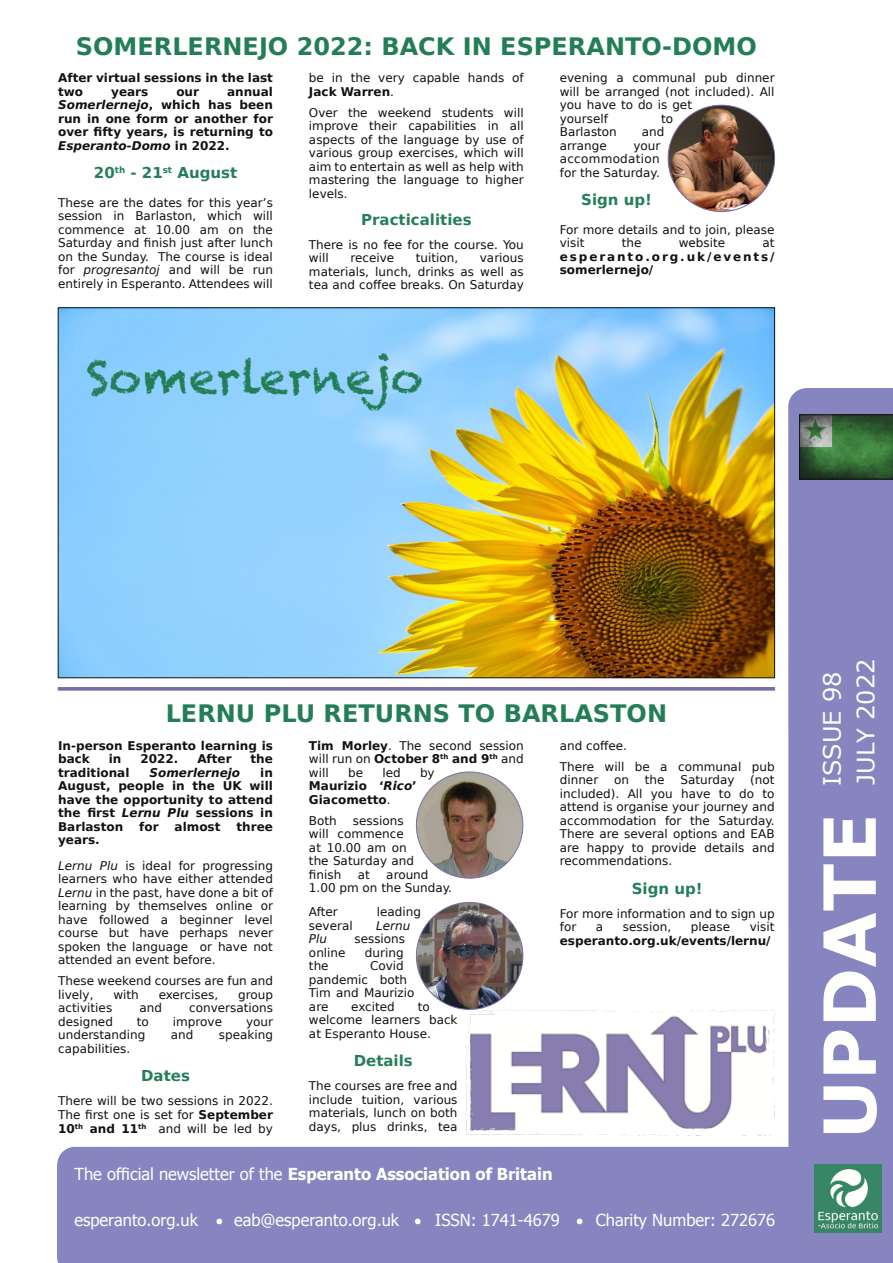
<style>
.page{position:relative;width:893px;height:1263px;background:#fff}
.page>*{position:absolute;margin:0;border:0;box-sizing:border-box;transform-origin:0 0}
.t1{font:700 72px "Verdana";color:#fefefd}
.t2{font:45px "Chalkduster";color:#237e58}
.t3{font:700 24px "DejaVu Sans";color:#237e58}
.t4{font:24px/33.5px "Verdana";color:#fefefd}
.t5{font:16.5px "Tahoma";color:#fefefd}
.t6{font:700 16.5px "Tahoma";color:#fefefd}
.t7{font:700 15px "DejaVu Sans";color:#247e59}
.t8{font:12px/13.5px "DejaVu Sans";color:#121112}
.t9{font:700 12px/13.5px "DejaVu Sans";color:#121112}
.t10{font:700 12px/13.5px "DejaVu Sans";letter-spacing:.16em;color:#121112}
.t11{font:italic 700 12px "DejaVu Sans";color:#121112}
.t12{font:italic 12px "DejaVu Sans";color:#121112}
.s1{font-style:italic}
.s2{font-weight:700}
.s3{font-weight:400}
</style>
<div class="page">
<hr style="left:58px;top:687px;width:717px;height:3px;background:#786ea8">
<div style="left:57px;top:1146px;width:836px;height:117px;background:#8685c0"></div>
<div style="left:788px;top:388px;width:105px;height:867px;background:#8685c0"></div>
<img style="left:814px;top:1165px;width:68px;height:67px">
<svg style="left:216px;top:1218px;width:7px;height:7px"></svg>
<svg style="left:414px;top:1218px;width:7px;height:7px"></svg>
<svg style="left:576px;top:1218px;width:7px;height:7px"></svg>
<svg style="left:799px;top:415px;width:94px;height:64px"></svg>
<img style="left:668px;top:105px;width:107px;height:107px;border-radius:50%">
<img style="left:416px;top:902px;width:107px;height:107px;border-radius:50%">
<img style="left:416px;top:772px;width:107px;height:106px;border-radius:50%">
<img style="left:60px;top:310px;width:713px;height:366px">
<img style="left:466px;top:1009px;width:309px;height:126px">
<h3 class="t3" style="left:76px;top:36px;width:682px">SOMERLERNEJO 2022: BACK IN ESPERANTO-DOMO</h3>
<p class="t9" style="left:58px;top:73px;width:216px">After virtual sessions in the last two</p>
<p class="t9" style="left:58px;top:86px;width:216px;text-align:justify;text-indent:169px">annual <span class="s1">Somerlernejo</span>, which has been run in one form or another for over fifty years, is returning to <span class="s1">Esperanto-Domo</span> in 2022.</p>
<p class="t7" style="left:94px;top:167px;width:145px">20<sup>th</sup> - 21<sup>st</sup> August</p>
<p class="t8" style="left:58px;top:197px;width:216px;text-align:justify">These are the dates for this year’s session in Barlaston, which will commence at 10.00 am on the Saturday and finish just after lunch on the Sunday. The course is ideal for <span class="s1">progresantoj</span> and will be run entirely in Esperanto. Attendees will</p>
<p class="t9" style="left:111px;top:86px;width:39px">years</p>
<p class="t9" style="left:176px;top:86px;width:24px">our</p>
<p class="t8" style="left:309px;top:73px;width:216px">be in the very capable hands of<br><span class="s2">Jack Warren</span>.</p>
<p class="t8" style="left:309px;top:107px;width:216px;text-align:justify">Over the weekend students will improve their capabilities in all aspects of the language by use of various group exercises, which will aim to entertain as well as help with mastering the language to higher levels.</p>
<p class="t7" style="left:361px;top:214px;width:112px">Practicalities</p>
<p class="t8" style="left:309px;top:239px;width:216px">There is no fee for the course. You will</p>
<p class="t8" style="left:309px;top:253px;width:216px;text-align:justify;text-indent:171px">various materials, lunch, drinks as well as tea and coffee breaks. On Saturday</p>
<p class="t8" style="left:350px;top:253px;width:45px">receive</p>
<p class="t8" style="left:416px;top:253px;width:44px">tuition,</p>
<h2 class="t2" style="left:87px;top:349px;width:338px">Somerlernejo</h2>
<p class="t8" style="left:560px;top:73px;width:216px">evening a communal pub dinner will be arranged (not included). All you have to do is get<br>yourself</p>
<p class="t8" style="left:661px;top:113px;width:14px">to</p>
<p class="t8" style="left:560px;top:127px;width:59px">Barlaston</p>
<p class="t8" style="left:642px;top:127px;width:24px">and</p>
<p class="t8" style="left:560px;top:140px;width:48px">arrange</p>
<p class="t8" style="left:560px;top:140px;width:102px;text-align:justify;text-indent:74px">your accommodation for the Saturday.</p>
<p class="t7" style="left:581px;top:194px;width:72px">Sign up!</p>
<p class="t8" style="left:560px;top:224px;width:216px">For more details and to join, please visit</p>
<p class="t8" style="left:622px;top:238px;width:21px">the</p>
<p class="t8" style="left:679px;top:238px;width:48px">website</p>
<p class="t8" style="left:762px;top:238px;width:14px">at</p>
<p class="t10" style="left:560px;top:251px;width:216px">esperanto.org.uk/events/ somerlernejo/</p>
<h3 class="t3" style="left:166px;top:704px;width:503px">LERNU PLU RETURNS TO BARLASTON</h3>
<p class="t9" style="left:58px;top:740px;width:216px">In-person Esperanto learning is back</p>
<p class="t9" style="left:109px;top:753px;width:14px">in</p>
<p class="t9" style="left:140px;top:753px;width:39px">2022.</p>
<p class="t9" style="left:197px;top:753px;width:36px">After</p>
<p class="t9" style="left:251px;top:753px;width:24px">the</p>
<p class="t9" style="left:58px;top:767px;width:73px">traditional</p>
<p class="t11" style="left:150px;top:768px;width:92px">Somerlernejo</p>
<p class="t9" style="left:58px;top:767px;width:216px;text-align:justify;text-indent:202px">in August, people in the UK will have the opportunity to attend the first <span class="s1">Lernu Plu</span> sessions in Barlaston</p>
<p class="t9" style="left:139px;top:821px;width:21px">for</p>
<p class="t9" style="left:175px;top:821px;width:47px">almost</p>
<p class="t9" style="left:236px;top:821px;width:38px">three</p>
<p class="t8" style="left:58px;top:828px;width:216px;line-height:25.5px"><span class="s2">years.<br></span><span class="s1">Lernu Plu</span> is ideal for progressing</p>
<p class="t8" style="left:58px;top:873px;width:216px;text-align:justify">learners who have either attended <span class="s1">Lernu</span> in the past, have done a bit of learning by themselves online or have followed a beginner level course but have perhaps never spoken the language or have not attended an event before.</p>
<p class="t8" style="left:58px;top:975px;width:216px">These weekend courses are fun and lively,</p>
<p class="t8" style="left:113px;top:989px;width:27px">with</p>
<p class="t8" style="left:159px;top:989px;width:61px">exercises,</p>
<p class="t8" style="left:238px;top:989px;width:36px">group</p>
<p class="t8" style="left:58px;top:1002px;width:56px">activities</p>
<p class="t8" style="left:139px;top:1002px;width:24px">and</p>
<p class="t8" style="left:189px;top:1002px;width:85px">conversations</p>
<p class="t8" style="left:58px;top:1016px;width:56px">designed</p>
<p class="t8" style="left:137px;top:1016px;width:14px">to</p>
<p class="t8" style="left:173px;top:1016px;width:51px">improve</p>
<p class="t8" style="left:246px;top:1016px;width:28px">your</p>
<p class="t8" style="left:58px;top:1029px;width:89px">understanding</p>
<p class="t8" style="left:171px;top:1029px;width:24px">and</p>
<p class="t8" style="left:219px;top:1029px;width:56px">speaking</p>
<p class="t8" style="left:58px;top:1043px;width:74px">capabilities.</p>
<p class="t7" style="left:141px;top:1070px;width:50px">Dates</p>
<p class="t8" style="left:58px;top:1095px;width:216px;text-align:justify">There will be two sessions in 2022.<br>The first one is set for <span class="s2">September 10</span><sup>th</sup> <span class="s2">and 11</span><sup>th</sup> and will be led by</p>
<p class="t8" style="left:309px;top:740px;width:216px;text-align:justify"><span class="s2">Tim Morley</span>. The second session will run on <span class="s2">October 8</span><sup>th</sup> <span class="s2">and 9</span><sup>th</sup> and will</p>
<p class="t8" style="left:348px;top:767px;width:16px">be</p>
<p class="t8" style="left:382px;top:767px;width:20px">led</p>
<p class="t8" style="left:420px;top:767px;width:16px">by</p>
<p class="t9" style="left:309px;top:780px;width:109px">Maurizio ‘<span class="s1">Rico</span>’<br>Giacometto<span class="s3">.</span></p>
<p class="t8" style="left:309px;top:815px;width:29px">Both</p>
<p class="t8" style="left:309px;top:815px;width:107px;text-indent:44px">sessions will commence at 10.00 am on the Saturday and finish</p>
<p class="t8" style="left:309px;top:869px;width:144px;text-indent:77px">around<br>1.00 pm on the Sunday.</p>
<p class="t8" style="left:309px;top:906px;width:30px">After</p>
<p class="t8" style="left:377px;top:906px;width:46px">leading</p>
<p class="t8" style="left:309px;top:920px;width:45px">several</p>
<p class="t12" style="left:376px;top:921px;width:36px">Lernu</p>
<p class="t12" style="left:309px;top:934px;width:20px">Plu</p>
<p class="t8" style="left:354px;top:933px;width:52px">sessions</p>
<p class="t8" style="left:309px;top:947px;width:38px">online</p>
<p class="t8" style="left:365px;top:947px;width:40px">during</p>
<p class="t8" style="left:309px;top:960px;width:21px">the</p>
<p class="t8" style="left:358px;top:869px;width:14px">at</p>
<p class="t8" style="left:309px;top:960px;width:107px;text-indent:61px">Covid pandemic both<br>Tim and Maurizio are</p>
<p class="t8" style="left:351px;top:1001px;width:45px">excited</p>
<p class="t8" style="left:309px;top:1001px;width:150px;text-indent:109px">to welcome learners back at Esperanto House.</p>
<p class="t7" style="left:354px;top:1055px;width:61px">Details</p>
<p class="t8" style="left:309px;top:1080px;width:150px;text-align:justify">The courses are free and include tuition, various materials, lunch on both days, plus drinks, tea</p>
<p class="t8" style="left:560px;top:736px;width:216px;line-height:21px">and coffee.<br>There will be a communal pub</p>
<p class="t8" style="left:560px;top:774px;width:40px">dinner</p>
<p class="t8" style="left:614px;top:774px;width:16px">on</p>
<p class="t8" style="left:645px;top:774px;width:21px">the</p>
<p class="t8" style="left:680px;top:774px;width:56px">Saturday</p>
<p class="t8" style="left:560px;top:774px;width:216px;text-align:justify;text-indent:190px">(not included). All you have to do to attend is organise your journey and accommodation for the Saturday.<br>There are several options and EAB are happy to provide details and recommendations.</p>
<p class="t7" style="left:632px;top:882px;width:72px">Sign up!</p>
<p class="t8" style="left:560px;top:908px;width:216px">For more information and to sign up for</p>
<p class="t8" style="left:596px;top:921px;width:9px">a</p>
<p class="t8" style="left:623px;top:921px;width:50px">session,</p>
<p class="t8" style="left:691px;top:921px;width:41px">please</p>
<p class="t8" style="left:750px;top:921px;width:26px">visit</p>
<p class="t9" style="left:560px;top:935px;width:212px">esperanto.org.uk/events/lernu/</p>
<h3 class="t6" style="left:74px;top:1167px;width:480px"><span class="s3">The official newsletter of the</span> Esperanto Association of Britain</h3>
<h3 class="t5" style="left:74px;top:1214px;width:125px">esperanto.org.uk</h3>
<h3 class="t5" style="left:234px;top:1214px;width:167px">eab@esperanto.org.uk</h3>
<h3 class="t5" style="left:435px;top:1214px;width:126px">ISSN: 1741-4679</h3>
<h3 class="t5" style="left:596px;top:1214px;width:181px">Charity Number: 272676</h3>
<h3 class="t4" style="left:817px;top:786px;width:129px;rotate:-90deg">ISSUE 98<br>JULY 2022</h3>
<h1 class="t1" style="left:821px;top:1139px;width:327px;rotate:-90deg">UPDATE</h1>
</div>
